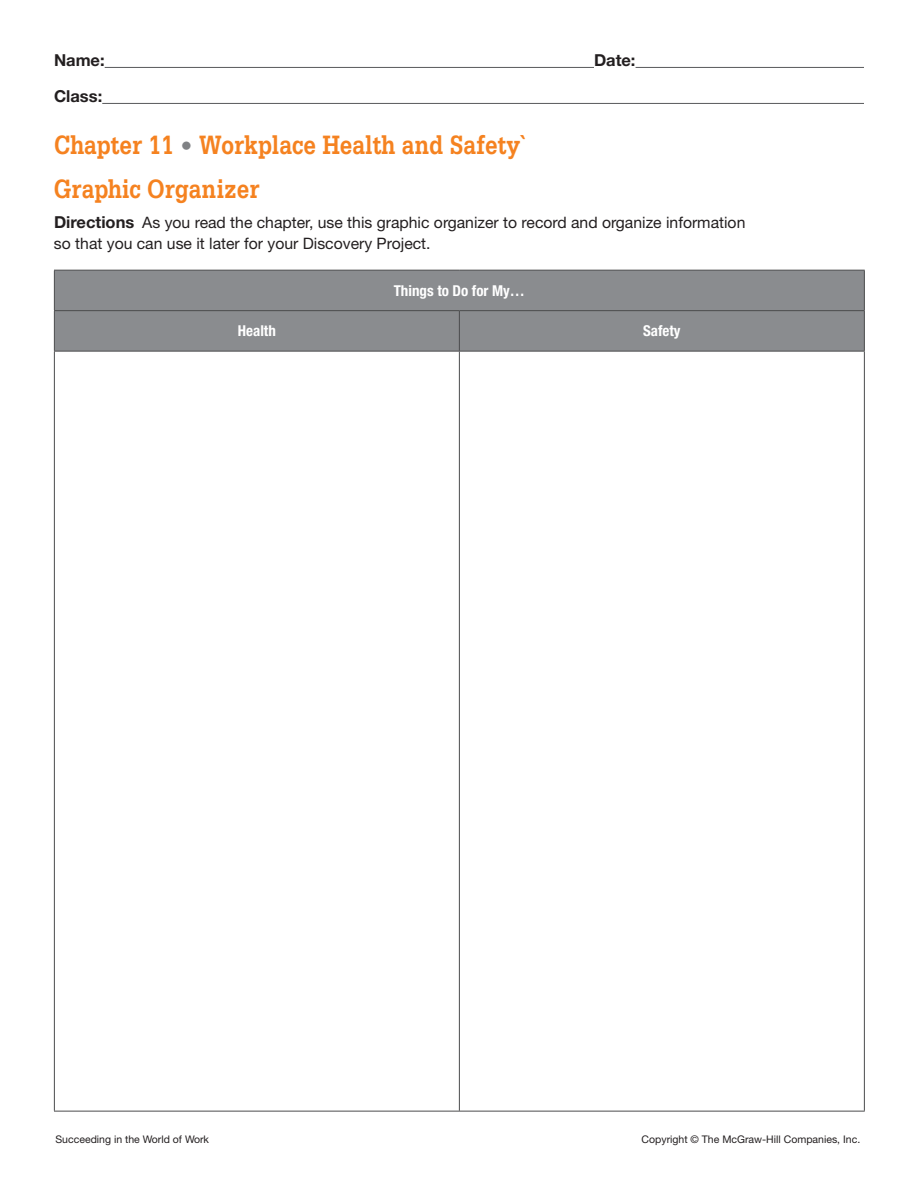
<style>
.page{position:relative;width:918px;height:1188px;background:#fff}
.page>*{position:absolute;margin:0;border:0;box-sizing:border-box;transform-origin:0 0}
.t1{font:700 28.05px/43.5px "Serifa Std";color:#f58220;scale:.81 1}
.t2{font:700 16.5px "Helvetica Neue LT Std";color:#231f20}
.t3{font:15.75px/21px "Helvetica Neue LT Std";color:#231f20}
.t4{font:700 condensed 15px "Helvetica Neue LT Std";color:#fff}
.t5{font:10.5px "Helvetica Neue LT Std";color:#231f20}
.s1{font-size:25.5px;color:#808285}
.s2{font-weight:700;font-size:16.5px}
</style>
<div class="page">
<hr style="left:105px;top:67px;width:489px;height:1px;background:#57585a">
<hr style="left:636px;top:67px;width:228px;height:1px;background:#57585a">
<hr style="left:102px;top:103px;width:762px;height:1px;background:#57585a">
<div style="left:55px;top:271px;width:809px;height:80px;background:#8a8c8f"></div>
<hr style="left:54px;top:352px;width:1px;height:759px;background:#4b4c4d">
<hr style="left:459px;top:352px;width:1px;height:759px;background:#4b4c4d">
<hr style="left:864px;top:352px;width:1px;height:759px;background:#4b4c4d">
<hr style="left:54px;top:1111px;width:811px;height:1px;background:#4b4c4d">
<hr style="left:54px;top:270px;width:405px;height:1px;background:#4b4c4d">
<hr style="left:54px;top:271px;width:1px;height:39px;background:#4b4c4d">
<hr style="left:459px;top:270px;width:406px;height:1px;background:#4b4c4d">
<hr style="left:864px;top:271px;width:1px;height:39px;background:#4b4c4d">
<hr style="left:54px;top:310px;width:405px;height:1px;background:#4b4c4d">
<hr style="left:54px;top:311px;width:1px;height:40px;background:#4b4c4d">
<hr style="left:459px;top:310px;width:406px;height:1px;background:#4b4c4d">
<hr style="left:459px;top:311px;width:1px;height:40px;background:#4b4c4d">
<hr style="left:864px;top:311px;width:1px;height:40px;background:#4b4c4d">
<hr style="left:54px;top:351px;width:811px;height:1px;background:#4b4c4d">
<p class="t2" style="left:54px;top:54px;width:52px">Name:</p>
<p class="t2" style="left:594px;top:54px;width:43px">Date:</p>
<p class="t2" style="left:54px;top:90px;width:50px">Class:</p>
<h1 class="t1" style="left:54px;top:126px;width:585px">Chapter 11 <span class="s1">•</span> Workplace Health and Safety`<br>Graphic Organizer</h1>
<p class="t3" style="left:54px;top:214px;width:693px"><span class="s2">Directions</span> As you read the chapter, use this graphic organizer to record and organize information so that you can use it later for your Discovery Project.</p>
<p class="t4" style="left:394px;top:285px;width:133px">Things to Do for My…</p>
<p class="t4" style="left:238px;top:326px;width:40px">Health</p>
<p class="t4" style="left:643px;top:326px;width:39px">Safety</p>
<p class="t5" style="left:56px;top:1136px;width:155px">Succeeding in the World of Work</p>
<p class="t5" style="left:642px;top:1136px;width:220px">Copyright © The McGraw-Hill Companies, Inc.</p>
</div>
